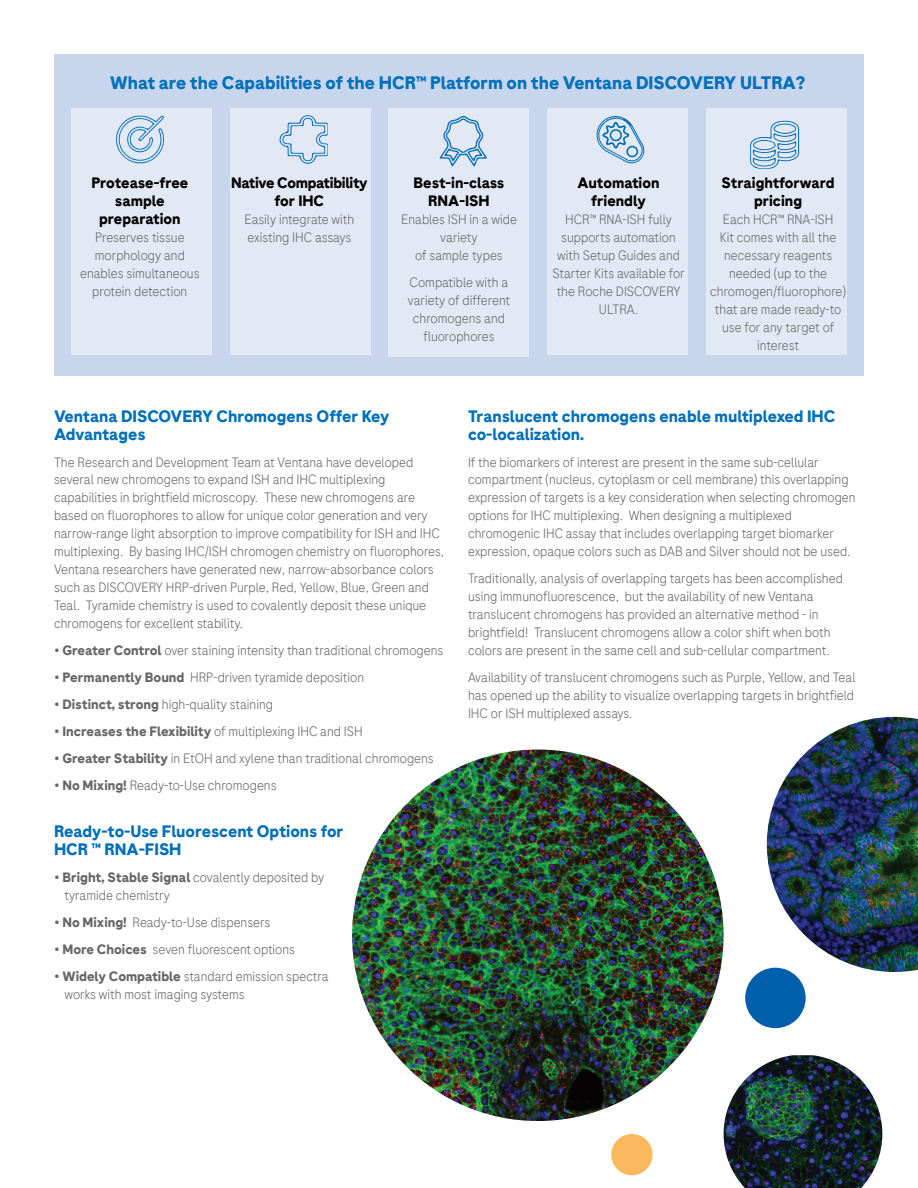
<style>
.page{position:relative;width:918px;height:1188px;background:#fff}
.page>*{position:absolute;margin:0;border:0;box-sizing:border-box;transform-origin:0 0}
.t1{font:700 18px "Roche Sans";color:#006fba}
.t2{font:700 16.5px/18px "Roche Sans";color:#006fba}
.t3{font:700 15px/18px "Roche Sans";color:#000;text-align:center}
.t4{font:700 15px/18px "Roche Sans";letter-spacing:-.02em;color:#000;text-align:center}
.t5{font:300 13.5px/18px "Roche Sans";color:#666}
.t6{font:700 13.5px "Roche Sans";color:#666}
.s1{font-weight:700}
.s2{font-weight:300}
</style>
<div class="page">
<div style="left:54px;top:54px;width:810px;height:322px;background:#c7d5ed"></div>
<div style="left:71px;top:108px;width:141px;height:246px;background:#e2e9f5"></div>
<div style="left:230px;top:108px;width:141px;height:246px;background:#e2e9f5"></div>
<div style="left:389px;top:108px;width:140px;height:248px;background:#e2e9f5"></div>
<div style="left:547px;top:108px;width:141px;height:246px;background:#e2e9f5"></div>
<div style="left:706px;top:108px;width:141px;height:246px;background:#e2e9f5"></div>
<svg style="left:116px;top:115px;width:48px;height:49px"></svg>
<svg style="left:279px;top:115px;width:49px;height:49px"></svg>
<svg style="left:439px;top:116px;width:48px;height:51px"></svg>
<svg style="left:596px;top:116px;width:48px;height:48px"></svg>
<svg style="left:750px;top:120px;width:49px;height:49px"></svg>
<img style="left:352px;top:750px;width:372px;height:371px;border-radius:186px">
<img style="left:767px;top:717px;width:151px;height:255px">
<img style="left:724px;top:1055px;width:158px;height:133px">
<div style="left:611px;top:1134px;width:42px;height:41px;background:#fcb85c;border-radius:50%"></div>
<div style="left:745px;top:968px;width:61px;height:60px;background:#005fad;border-radius:50%"></div>
<h1 class="t1" style="left:110px;top:72px;width:697px">What are the Capabilities of the HCR™ Platform on the Ventana DISCOVERY ULTRA?</h1>
<p class="t3" style="left:91px;top:174px;width:98px">Protease-free sample preparation</p>
<p class="t5" style="left:80px;top:228px;width:121px;text-align:center">Preserves tissue morphology and enables simultaneous protein detection</p>
<p class="t4" style="left:231px;top:174px;width:138px">Native Compatibility for IHC</p>
<p class="t5" style="left:244px;top:210px;width:111px">Easily integrate with existing IHC assays</p>
<p class="t3" style="left:414px;top:174px;width:92px">Best-in-class<br>RNA-ISH</p>
<p class="t5" style="left:401px;top:210px;width:117px;text-align:center">Enables ISH in a wide variety<br>of sample types</p>
<p class="t5" style="left:408px;top:273px;width:104px;text-align:center">Compatible with a variety of different chromogens and fluorophores</p>
<p class="t3" style="left:578px;top:174px;width:84px">Automation friendly</p>
<p class="t5" style="left:552px;top:210px;width:134px;text-align:center">HCR™ RNA-ISH fully supports automation with Setup Guides and<br>Starter Kits available for the Roche DISCOVERY<br>ULTRA.</p>
<p class="t3" style="left:722px;top:174px;width:115px">Straightforward pricing</p>
<p class="t5" style="left:710px;top:210px;width:137px;text-align:center">Each HCR™ RNA-ISH<br>Kit comes with all the necessary reagents needed (up to the chromogen/fluorophore) that are made ready-to use for any target of interest</p>
<p class="t2" style="left:54px;top:407px;width:337px">Ventana DISCOVERY Chromogens Offer Key<br>Advantages</p>
<p class="t5" style="left:54px;top:453px;width:392px">The Research and Development Team at Ventana have developed several new chromogens to expand ISH and IHC multiplexing capabilities in brightfield microscopy. These new chromogens are based on fluorophores to allow for unique color generation and very narrow-range light absorption to improve compatibility for ISH and IHC multiplexing. By basing IHC/ISH chromogen chemistry on fluorophores, Ventana researchers have generated new, narrow-absorbance colors such as DISCOVERY HRP-driven Purple, Red, Yellow, Blue, Green and Teal. Tyramide chemistry is used to covalently deposit these unique chromogens for excellent stability.</p>
<p class="t5" style="left:54px;top:641px;width:391px"><span class="s1">• Greater Control</span> over staining intensity than traditional chromogens</p>
<p class="t5" style="left:54px;top:668px;width:312px"><span class="s1">• Permanently Bound</span> HRP-driven tyramide deposition</p>
<p class="t5" style="left:54px;top:695px;width:221px"><span class="s1">• Distinct, strong</span> high-quality staining</p>
<p class="t6" style="left:54px;top:723px;width:310px">• Increases the Flexibility <span class="s2">of multiplexing IHC and ISH</span></p>
<p class="t5" style="left:54px;top:749px;width:381px"><span class="s1">• Greater Stability</span> in EtOH and xylene than traditional chromogens</p>
<p class="t5" style="left:54px;top:776px;width:224px"><span class="s1">• No Mixing!</span> Ready-to-Use chromogens</p>
<p class="t2" style="left:54px;top:822px;width:291px">Ready-to-Use Fluorescent Options for<br>HCR ™ RNA-FISH</p>
<p class="t5" style="left:65px;top:868px;width:261px;text-indent:-11px"><span class="s1">• Bright, Stable Signal</span> covalently deposited by tyramide chemistry</p>
<p class="t5" style="left:54px;top:913px;width:218px"><span class="s1">• No Mixing!</span> Ready-to-Use dispensers</p>
<p class="t5" style="left:54px;top:940px;width:243px"><span class="s1">• More Choices</span> seven fluorescent options</p>
<p class="t5" style="left:65px;top:967px;width:266px;text-indent:-11px"><span class="s1">• Widely Compatible</span> standard emission spectra works with most imaging systems</p>
<p class="t2" style="left:468px;top:407px;width:369px">Translucent chromogens enable multiplexed IHC co-localization.</p>
<p class="t5" style="left:468px;top:453px;width:389px">If the biomarkers of interest are present in the same sub-cellular compartment (nucleus, cytoplasm or cell membrane) this overlapping expression of targets is a key consideration when selecting chromogen options for IHC multiplexing. When designing a multiplexed chromogenic IHC assay that includes overlapping target biomarker expression, opaque colors such as DAB and Silver should not be used.</p>
<p class="t5" style="left:468px;top:570px;width:377px">Traditionally, analysis of overlapping targets has been accomplished using immunofluorescence, but the availability of new Ventana translucent chromogens has provided an alternative method - in brightfield! Translucent chromogens allow a color shift when both colors are present in the same cell and sub-cellular compartment.</p>
<p class="t5" style="left:468px;top:668px;width:389px;text-align:justify">Availability of translucent chromogens such as Purple, Yellow, and Teal has opened up the ability to visualize overlapping targets in brightfield IHC or ISH multiplexed assays.</p>
</div>
